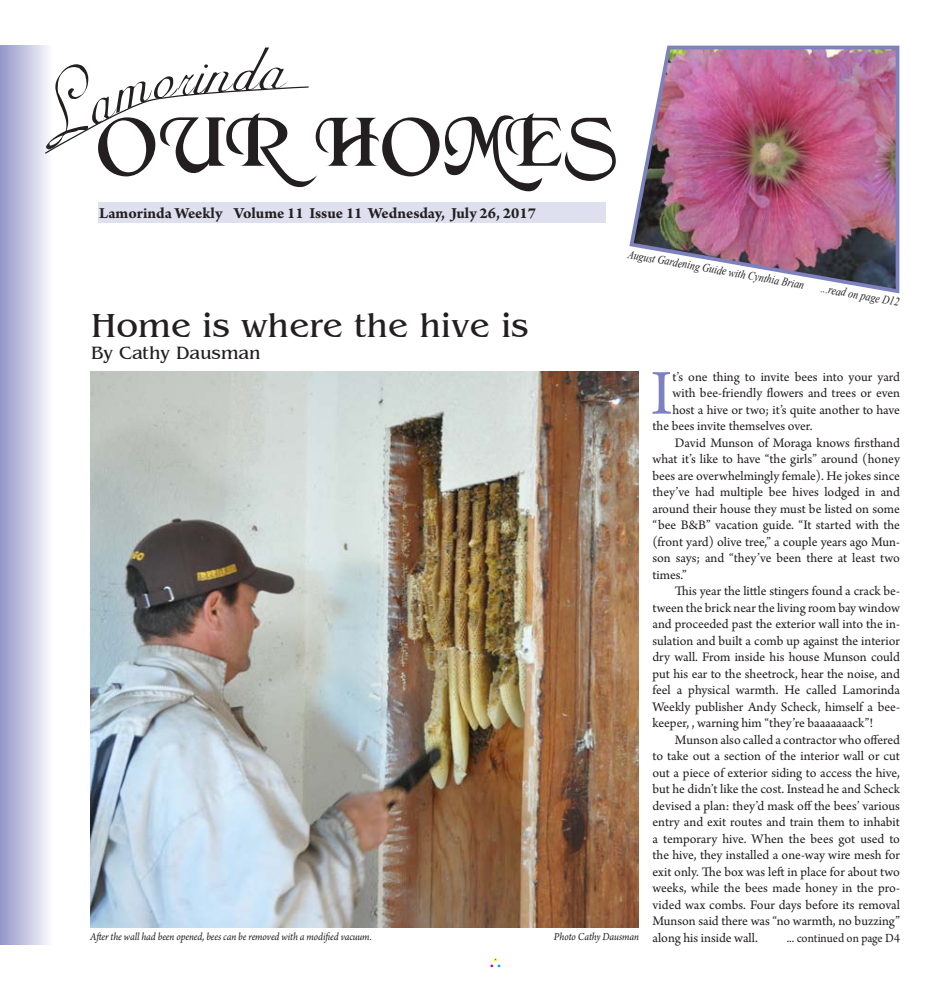
<style>
.page{position:relative;width:945px;height:990px;background:#fff}
.page>*{position:absolute;margin:0;border:0;box-sizing:border-box;transform-origin:0 0}
.t1{font:76.25px "Merced";color:#231f20;scale:.95 1}
.t2{font:67.12px "Arno Pro";color:#7d81be}
.t3{font:35px "Benguiat";color:#231f20}
.t4{font:18.75px "Benguiat";color:#231f20}
.t5{font:700 16.25px "Arno Pro";letter-spacing:-.005em;color:#231f20}
.t6{font:13.75px "Arno Pro";color:#231f20}
.t7{font:13.12px "Arno Pro";letter-spacing:-.005em;color:#231f20;scale:.95 1}
.t8{font:italic 11.88px "Times New Roman";color:#231f20;scale:.85 1}
.t9{font:italic 11.25px "Arno Pro";letter-spacing:-.01em;color:#231f20;scale:.94 1}
</style>
<div class="page">
<div style="left:490px;top:958px;width:11px;height:10px;border:1px solid #fff"></div>
<div style="left:98px;top:202px;width:508px;height:21px;background:#dedfef"></div>
<img style="left:629px;top:45px;width:271px;height:249px">
<div style="left:0;top:45px;width:52px;height:900px;background:linear-gradient(to right,#9295c9,#f9f9fc)"></div>
<img style="left:90px;top:371px;width:548px;height:556px">
<svg style="left:17px;top:47px;width:292px;height:108px"></svg>
<h1 class="t1" style="left:98px;top:96px;width:551px">OUR HOMES</h1>
<p class="t5" style="left:99px;top:204px;width:438px">Lamorinda Weekly Volume 11 Issue 11 Wednesday, July 26, 2017</p>
<h3 class="t3" style="left:91px;top:307px;width:439px">Home is where the hive is</h3>
<h3 class="t4" style="left:91px;top:343px;width:171px">By Cathy Dausman</h3>
<p class="t8" style="left:629px;top:246px;width:212px;rotate:10deg">August Gardening Guide with Cynthia Brian</p>
<p class="t8" style="left:823px;top:280px;width:95px;rotate:10deg">...read on page D12</p>
<p class="t9" style="left:90px;top:930px;width:301px">After the wall had been opened, bees can be removed with a modified vacuum.</p>
<p class="t9" style="left:554px;top:930px;width:92px">Photo Cathy Dausman</p>
<h2 class="t2" style="left:651px;top:355px;width:23px">I</h2>
<p class="t6" style="left:672px;top:369px;width:229px">t’s one thing to invite bees into your yard</p>
<p class="t6" style="left:672px;top:385px;width:229px">with bee-friendly flowers and trees or even</p>
<p class="t6" style="left:672px;top:402px;width:229px">host a hive or two; it’s quite another to have</p>
<p class="t6" style="left:652px;top:418px;width:162px">the bees invite themselves over.</p>
<p class="t6" style="left:675px;top:435px;width:227px">David Munson of Moraga knows firsthand</p>
<p class="t6" style="left:652px;top:451px;width:249px">what it’s like to have “the girls” around (honey</p>
<p class="t6" style="left:652px;top:468px;width:249px">bees are overwhelmingly female). He jokes since</p>
<p class="t6" style="left:652px;top:484px;width:249px">they’ve had multiple bee hives lodged in and</p>
<p class="t6" style="left:652px;top:501px;width:249px">around their house they must be listed on some</p>
<p class="t6" style="left:652px;top:517px;width:249px">“bee B&amp;B” vacation guide. “It started with the</p>
<p class="t6" style="left:652px;top:534px;width:249px">(front yard) olive tree,” a couple years ago Mun-</p>
<p class="t6" style="left:652px;top:550px;width:249px">son says; and “they’ve been there at least two</p>
<p class="t6" style="left:652px;top:567px;width:36px">times.”</p>
<p class="t6" style="left:675px;top:583px;width:227px">This year the little stingers found a crack be-</p>
<p class="t6" style="left:652px;top:600px;width:249px">tween the brick near the living room bay window</p>
<p class="t6" style="left:652px;top:616px;width:249px">and proceeded past the exterior wall into the in-</p>
<p class="t6" style="left:652px;top:633px;width:249px">sulation and built a comb up against the interior</p>
<p class="t6" style="left:652px;top:649px;width:249px">dry wall. From inside his house Munson could</p>
<p class="t6" style="left:652px;top:666px;width:249px">put his ear to the sheetrock, hear the noise, and</p>
<p class="t6" style="left:652px;top:682px;width:249px">feel a physical warmth. He called Lamorinda</p>
<p class="t6" style="left:652px;top:699px;width:249px">Weekly publisher Andy Scheck, himself a bee-</p>
<p class="t6" style="left:652px;top:715px;width:222px">keeper, , warning him “they’re baaaaaaack”!</p>
<p class="t6" style="left:675px;top:732px;width:227px">Munson also called a contractor who offered</p>
<p class="t6" style="left:652px;top:748px;width:249px">to take out a section of the interior wall or cut</p>
<p class="t6" style="left:652px;top:765px;width:249px">out a piece of exterior siding to access the hive,</p>
<p class="t6" style="left:652px;top:781px;width:249px">but he didn’t like the cost. Instead he and Scheck</p>
<p class="t6" style="left:652px;top:798px;width:249px">devised a plan: they’d mask off the bees’ various</p>
<p class="t6" style="left:652px;top:814px;width:249px">entry and exit routes and train them to inhabit</p>
<p class="t6" style="left:652px;top:831px;width:249px">a temporary hive. When the bees got used to</p>
<p class="t6" style="left:652px;top:847px;width:249px">the hive, they installed a one-way wire mesh for</p>
<p class="t6" style="left:652px;top:864px;width:249px">exit only. The box was left in place for about two</p>
<p class="t6" style="left:652px;top:880px;width:249px">weeks, while the bees made honey in the pro-</p>
<p class="t6" style="left:652px;top:897px;width:249px">vided wax combs. Four days before its removal</p>
<p class="t6" style="left:652px;top:913px;width:249px">Munson said there was “no warmth, no buzzing”</p>
<p class="t6" style="left:652px;top:930px;width:107px">along his inside wall.</p>
<p class="t7" style="left:787px;top:930px;width:121px">... continued on page D4</p>
</div>
